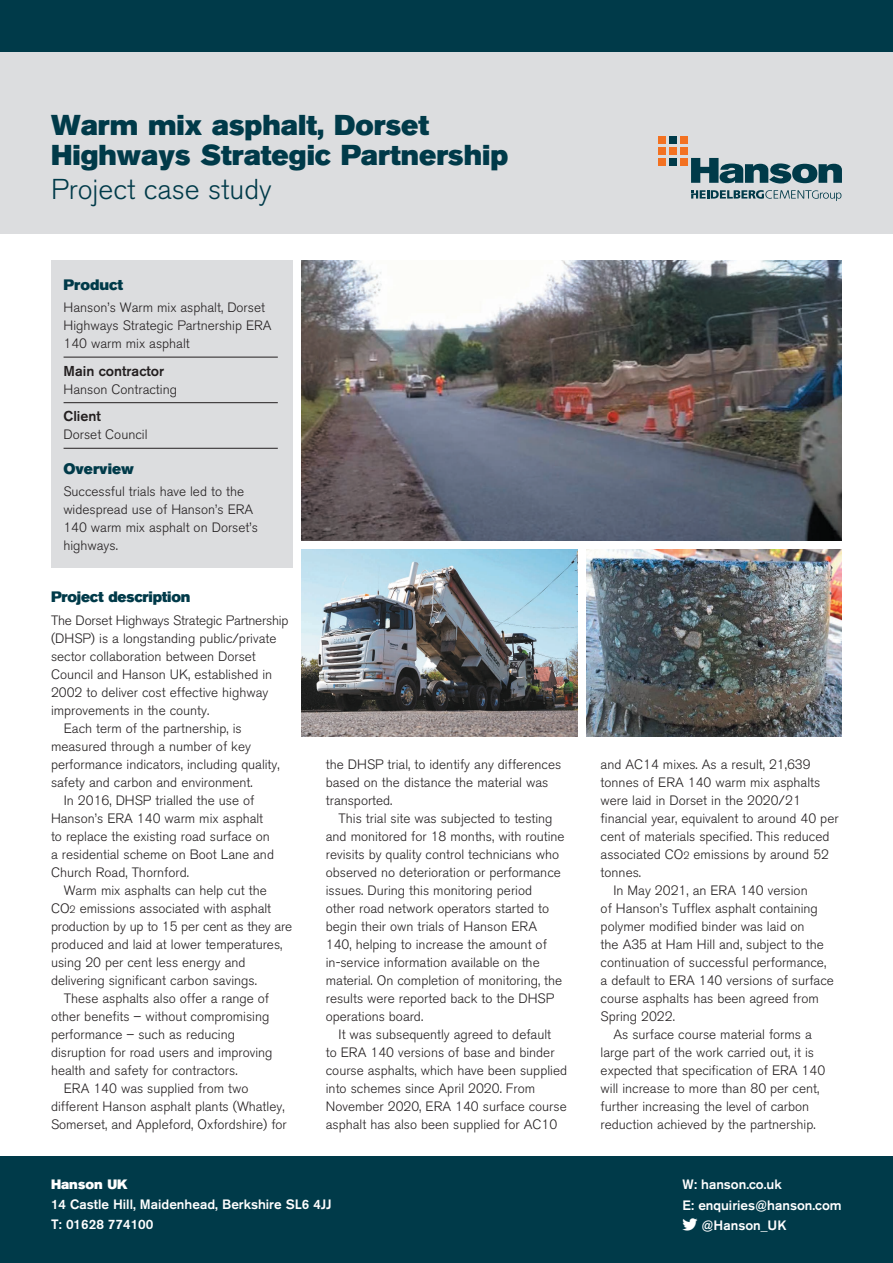
<style>
.page{position:relative;width:893px;height:1263px;background:#fff}
.page>*{position:absolute;margin:0;border:0;box-sizing:border-box;transform-origin:0 0}
.t1{font:28.5px/30px "Akzidenz Grotesk BE Super";color:#003a49}
.t2{font:300 28.5px "Akzidenz Grotesk BE";color:#003a49}
.t3{font:15px "Akzidenz Grotesk BE Super";letter-spacing:-.015em;color:#003a49}
.t4{font:500 14.25px "Akzidenz Grotesk BE";color:#231f20}
.t5{font:300 13.5px/18px "Akzidenz Grotesk BE";color:#231f20}
.t6{font:500 13.5px/20.1px "Akzidenz Grotesk BE";color:#fff}
.t7{font:13.5px "Akzidenz Grotesk BE Super";color:#fff}
.s1{font-size:10.5px}
</style>
<div class="page">
<img style="left:302px;top:260px;width:540px;height:280px">
<img style="left:587px;top:550px;width:254px;height:186px">
<div style="left:0;top:0;width:893px;height:234px;background:#dcdddf"></div>
<div style="left:0;top:0;width:893px;height:51px;background:#003a49"></div>
<div style="left:0;top:1157px;width:893px;height:106px;background:#003a49"></div>
<div style="left:669px;top:136px;width:7px;height:7px;background:#003a49"></div>
<div style="left:669px;top:158px;width:7px;height:7px;background:#003a49"></div>
<svg style="left:691px;top:158px;width:151px;height:26px"></svg>
<div style="left:680px;top:136px;width:8px;height:7px;background:#f37121"></div>
<div style="left:680px;top:147px;width:8px;height:7px;background:#f37121"></div>
<div style="left:680px;top:158px;width:8px;height:7px;background:#f37121"></div>
<div style="left:669px;top:147px;width:7px;height:7px;background:#f37121"></div>
<div style="left:658px;top:136px;width:7px;height:7px;background:#f37121"></div>
<div style="left:658px;top:147px;width:7px;height:7px;background:#f37121"></div>
<div style="left:658px;top:158px;width:7px;height:7px;background:#f37121"></div>
<svg style="left:691px;top:190px;width:150px;height:11px"></svg>
<div style="left:51px;top:260px;width:241px;height:308px;background:#dcdddf"></div>
<hr style="left:64px;top:357px;width:214px;height:1px;background:#231f20">
<hr style="left:64px;top:402px;width:214px;height:1px;background:#231f20">
<hr style="left:64px;top:448px;width:214px;height:1px;background:#231f20">
<img style="left:302px;top:550px;width:275px;height:186px">
<h1 class="t1" style="left:51px;top:110px;width:459px">Warm mix asphalt, Dorset<br>Highways Strategic Partnership</h1>
<h1 class="t2" style="left:51px;top:173px;width:222px">Project case study</h1>
<p class="t3" style="left:64px;top:276px;width:61px">Product</p>
<p class="t5" style="left:64px;top:299px;width:210px">Hanson’s Warm mix asphalt, Dorset<br>Highways Strategic Partnership ERA<br>140 warm mix asphalt</p>
<p class="t4" style="left:64px;top:362px;width:102px">Main contractor</p>
<p class="t5" style="left:64px;top:380px;width:115px">Hanson Contracting</p>
<p class="t4" style="left:64px;top:408px;width:39px">Client</p>
<p class="t5" style="left:64px;top:426px;width:85px">Dorset Council</p>
<p class="t3" style="left:63px;top:460px;width:72px">Overview</p>
<p class="t5" style="left:63px;top:482px;width:196px">Successful trials have led to the widespread use of Hanson’s ERA<br>140 warm mix asphalt on Dorset’s highways.</p>
<p class="t3" style="left:51px;top:588px;width:141px">Project description</p>
<p class="t5" style="left:51px;top:611px;width:239px">The Dorset Highways Strategic Partnership</p>
<p class="t5" style="left:51px;top:629px;width:227px">(DHSP) is a longstanding public/private</p>
<p class="t5" style="left:51px;top:647px;width:206px">sector collaboration between Dorset</p>
<p class="t5" style="left:51px;top:665px;width:223px">Council and Hanson UK, established in</p>
<p class="t5" style="left:51px;top:683px;width:219px">2002 to deliver cost effective highway</p>
<p class="t5" style="left:51px;top:701px;width:160px">improvements in the county.</p>
<p class="t5" style="left:64px;top:719px;width:179px">Each term of the partnership, is</p>
<p class="t5" style="left:51px;top:737px;width:201px">measured through a number of key</p>
<p class="t5" style="left:51px;top:755px;width:230px">performance indicators, including quality,</p>
<p class="t5" style="left:51px;top:773px;width:203px">safety and carbon and environment.</p>
<p class="t5" style="left:64px;top:791px;width:192px">In 2016, DHSP trialled the use of</p>
<p class="t5" style="left:51px;top:809px;width:214px">Hanson’s ERA 140 warm mix asphalt</p>
<p class="t5" style="left:51px;top:827px;width:220px">to replace the existing road surface on</p>
<p class="t5" style="left:51px;top:845px;width:225px">a residential scheme on Boot Lane and</p>
<p class="t5" style="left:51px;top:863px;width:140px">Church Road, Thornford.</p>
<p class="t5" style="left:64px;top:881px;width:205px">Warm mix asphalts can help cut the</p>
<p class="t5" style="left:51px;top:899px;width:222px">CO<span class="s1">2</span> emissions associated with asphalt</p>
<p class="t5" style="left:51px;top:917px;width:243px">production by up to 15 per cent as they are</p>
<p class="t5" style="left:51px;top:935px;width:233px">produced and laid at lower temperatures,</p>
<p class="t5" style="left:51px;top:953px;width:196px">using 20 per cent less energy and</p>
<p class="t5" style="left:51px;top:971px;width:207px">delivering significant carbon savings.</p>
<p class="t5" style="left:64px;top:989px;width:207px">These asphalts also offer a range of</p>
<p class="t5" style="left:51px;top:1007px;width:220px">other benefits – without compromising</p>
<p class="t5" style="left:51px;top:1025px;width:186px">performance – such as reducing</p>
<p class="t5" style="left:51px;top:1043px;width:223px">disruption for road users and improving</p>
<p class="t5" style="left:51px;top:1061px;width:188px">health and safety for contractors.</p>
<p class="t5" style="left:64px;top:1079px;width:186px">ERA 140 was supplied from two</p>
<p class="t5" style="left:51px;top:1097px;width:235px">different Hanson asphalt plants (Whatley,</p>
<p class="t5" style="left:51px;top:1115px;width:237px">Somerset, and Appleford, Oxfordshire) for</p>
<p class="t5" style="left:326px;top:756px;width:237px">the DHSP trial, to identify any differences based on the distance the material was transported.</p>
<p class="t5" style="left:326px;top:810px;width:240px;text-indent:13px">This trial site was subjected to testing and monitored for 18 months, with routine revisits by quality control technicians who observed no deterioration or performance issues. During this monitoring period other road network operators started to begin their own trials of Hanson ERA 140, helping to increase the amount of in-service information available on the material. On completion of monitoring, the results were reported back to the DHSP operations board.</p>
<p class="t5" style="left:326px;top:1026px;width:243px;text-indent:13px">It was subsequently agreed to default<br>to ERA 140 versions of base and binder course asphalts, which have been supplied into schemes since April 2020. From November 2020, ERA 140 surface course asphalt has also been supplied for AC10</p>
<p class="t7" style="left:51px;top:1176px;width:78px">Hanson UK</p>
<p class="t6" style="left:51px;top:1194px;width:282px">14 Castle Hill, Maidenhead, Berkshire SL6 4JJ<br>T: 01628 774100</p>
<p class="t5" style="left:601px;top:756px;width:212px">and AC14 mixes. As a result, 21,639</p>
<p class="t5" style="left:601px;top:774px;width:221px">tonnes of ERA 140 warm mix asphalts</p>
<p class="t5" style="left:601px;top:792px;width:202px">were laid in Dorset in the 2020/21</p>
<p class="t5" style="left:601px;top:810px;width:239px">financial year, equivalent to around 40 per</p>
<p class="t5" style="left:601px;top:828px;width:230px">cent of materials specified. This reduced</p>
<p class="t5" style="left:601px;top:846px;width:230px">associated CO<span class="s1">2</span> emissions by around 52</p>
<p class="t5" style="left:601px;top:864px;width:42px">tonnes.</p>
<p class="t5" style="left:613px;top:882px;width:196px">In May 2021, an ERA 140 version</p>
<p class="t5" style="left:601px;top:900px;width:219px">of Hanson’s Tufflex asphalt containing</p>
<p class="t5" style="left:601px;top:918px;width:205px">polymer modified binder was laid on</p>
<p class="t5" style="left:601px;top:936px;width:225px">the A35 at Ham Hill and, subject to the</p>
<p class="t5" style="left:601px;top:954px;width:227px">continuation of successful performance,</p>
<p class="t5" style="left:601px;top:972px;width:235px">a default to ERA 140 versions of surface</p>
<p class="t5" style="left:601px;top:990px;width:220px">course asphalts has been agreed from</p>
<p class="t5" style="left:601px;top:1008px;width:76px">Spring 2022.</p>
<p class="t5" style="left:613px;top:1026px;width:200px">As surface course material forms a</p>
<p class="t5" style="left:601px;top:1044px;width:215px">large part of the work carried out, it is</p>
<p class="t5" style="left:601px;top:1062px;width:226px">expected that specification of ERA 140</p>
<p class="t5" style="left:601px;top:1080px;width:220px">will increase to more than 80 per cent,</p>
<p class="t5" style="left:601px;top:1098px;width:210px">further increasing the level of carbon</p>
<p class="t5" style="left:601px;top:1116px;width:216px">reduction achieved by the partnership.</p>
<p class="t6" style="left:682px;top:1174px;width:101px">W: hanson.co.uk</p>
<p class="t6" style="left:682px;top:1195px;width:161px">E: enquiries@hanson.com</p>
<p class="t6" style="left:701px;top:1215px;width:86px">@Hanson_UK</p>
</div>
